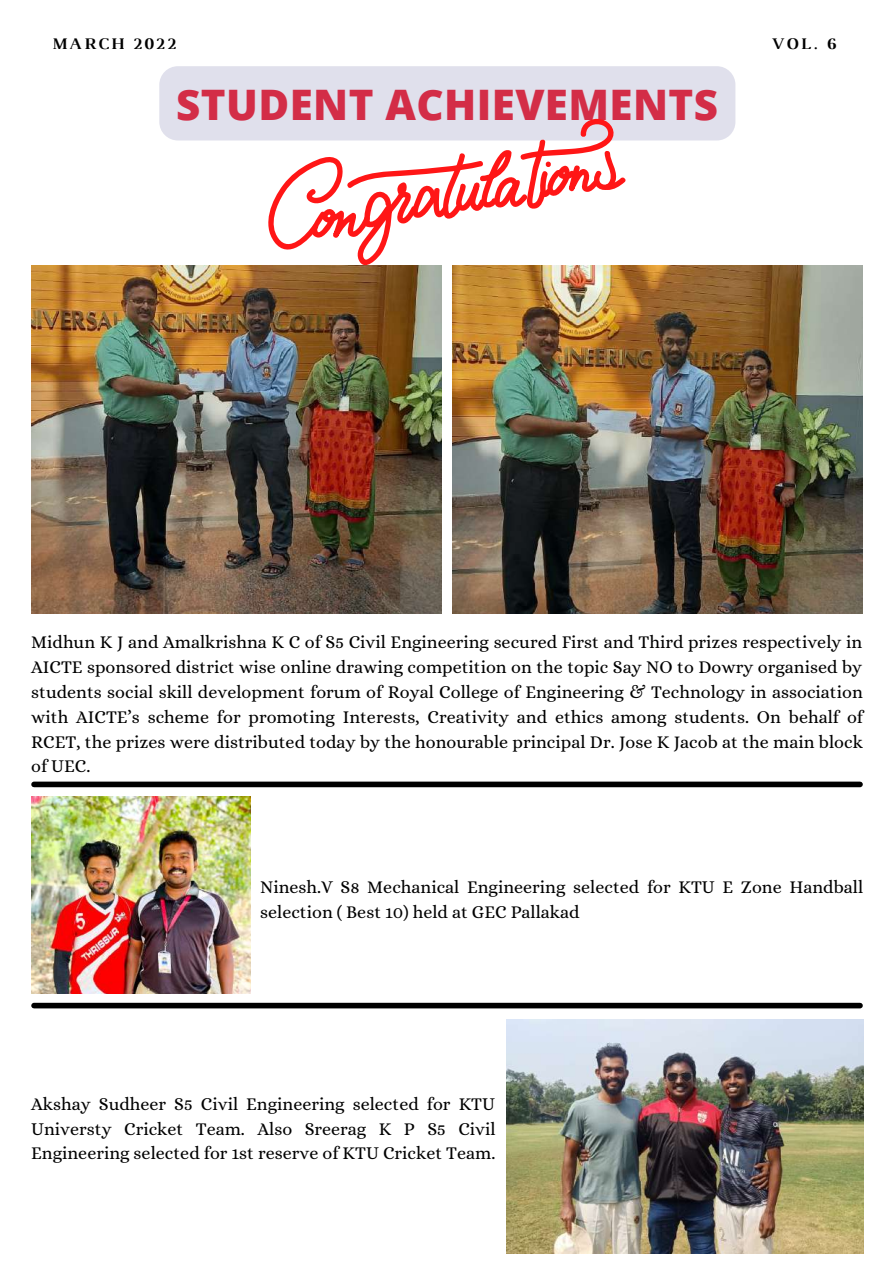
<style>
.page{position:relative;width:894px;height:1264px;background:#fff}
.page>*{position:absolute;margin:0;border:0;box-sizing:border-box;transform-origin:0 0}
.t1{font:800 42px "Open Sans";letter-spacing:.01em;color:#d32d47}
.t2{font:18px/24.8px "Alice";color:#000;text-align:justify}
.t3{font:700 16.5px "Luthier";letter-spacing:.14em;color:#000}
</style>
<div class="page">
<img style="left:31px;top:265px;width:410px;height:348px">
<img style="left:452px;top:265px;width:410px;height:348px">
<svg style="left:159px;top:66px;width:576px;height:199px"></svg>
<div style="left:34px;top:781px;width:825px;height:6px;background:#000"></div>
<img style="left:31px;top:796px;width:220px;height:197px">
<div style="left:34px;top:1002px;width:825px;height:6px;background:#000"></div>
<img style="left:506px;top:1019px;width:357px;height:234px">
<p class="t3" style="left:52px;top:37px;width:125px">MARCH 2022</p>
<p class="t3" style="left:771px;top:37px;width:66px">VOL. 6</p>
<h1 class="t1" style="left:176px;top:75px;width:543px">STUDENT ACHIEVEMENTS</h1>
<p class="t2" style="left:31px;top:630px;width:833px">Midhun K J and Amalkrishna K C of S5 Civil Engineering secured First and Third prizes respectively in AICTE sponsored district wise online drawing competition on the topic Say NO to Dowry organised by students social skill development forum of Royal College of Engineering &amp; Technology in association with AICTE’s scheme for promoting Interests, Creativity and ethics among students. On behalf of RCET, the prizes were distributed today by the honourable principal Dr. Jose K Jacob at the main block of UEC.</p>
<p class="t2" style="left:260px;top:874px;width:604px">Ninesh.V S8 Mechanical Engineering selected for KTU E Zone Handball selection ( Best 10) held at GEC Pallakad</p>
<p class="t2" style="left:31px;top:1091px;width:466px">Akshay Sudheer S5 Civil Engineering selected for KTU Universty Cricket Team. Also Sreerag K P S5 Civil Engineering selected for 1st reserve of KTU Cricket Team.</p>
</div>
